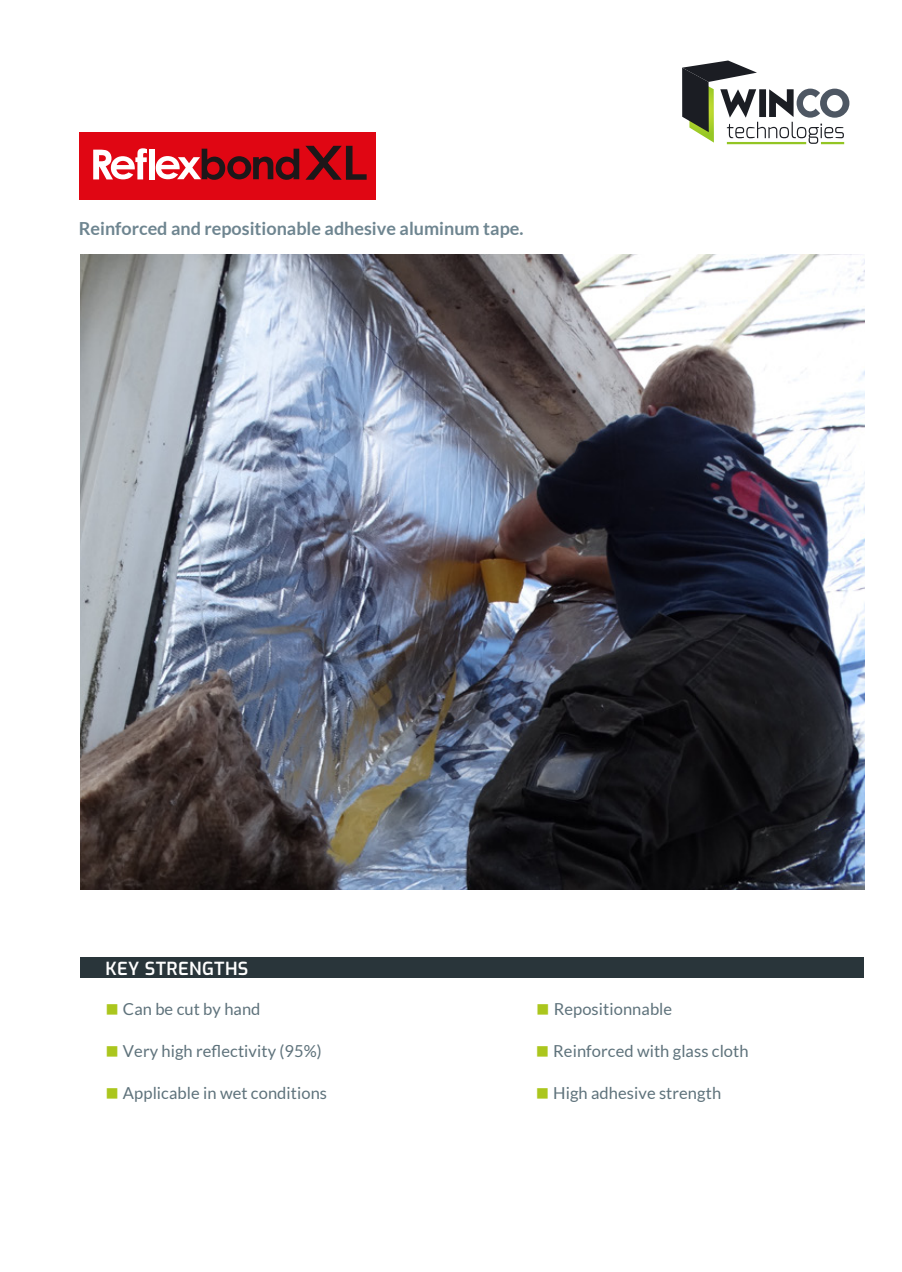
<style>
.page{position:relative;width:902px;height:1272px;background:#fff}
.page>*{position:absolute;margin:0;border:0;box-sizing:border-box;transform-origin:0 0}
.t1{font:700 18px "Lato";color:#6e8590}
.t2{font:100 18px "Exo";letter-spacing:.02em;color:#fff}
.t3{font:16.5px "Lato";letter-spacing:.005em;color:#5e727b}
</style>
<div class="page">
<svg style="left:682px;top:60px;width:167px;height:84px"></svg>
<hr style="left:726px;top:142px;width:80px;height:2px;background:#93c524">
<hr style="left:820px;top:142px;width:24px;height:2px;background:#93c524">
<div style="left:80px;top:957px;width:784px;height:20px;background:#29353a"></div>
<div style="left:79px;top:132px;width:296px;height:68px;background:#e00613"></div>
<svg style="left:93px;top:148px;width:54px;height:31px"></svg>
<div style="left:149px;top:149px;width:6px;height:30px;background:#fff"></div>
<svg style="left:156px;top:149px;width:143px;height:31px"></svg>
<svg style="left:305px;top:146px;width:61px;height:34px"></svg>
<img style="left:80px;top:254px;width:784px;height:635px">
<p class="t1" style="left:79px;top:217px;width:446px">Reinforced and repositionable adhesive aluminum tape.</p>
<p class="t2" style="left:105px;top:956px;width:144px">KEY STRENGTHS</p>
<p class="t3" style="left:123px;top:998px;width:139px">Can be cut by hand</p>
<p class="t3" style="left:553px;top:998px;width:120px">Repositionnable</p>
<p class="t3" style="left:123px;top:1040px;width:200px">Very high reflectivity (95%)</p>
<p class="t3" style="left:553px;top:1040px;width:197px">Reinforced with glass cloth</p>
<p class="t3" style="left:553px;top:1082px;width:169px">High adhesive strength</p>
<p class="t3" style="left:123px;top:1082px;width:206px">Applicable in wet conditions</p>
</div>
